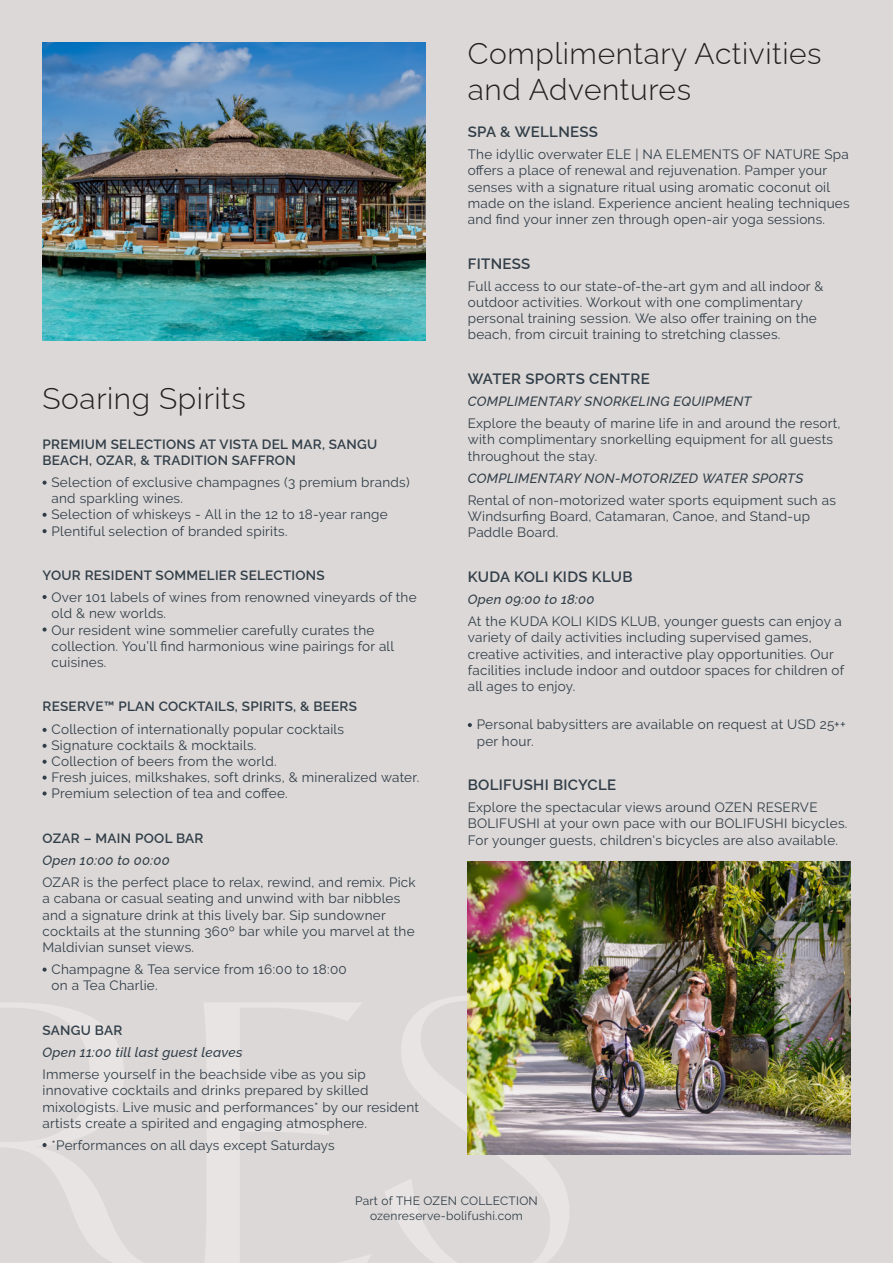
<style>
.page{position:relative;width:893px;height:1263px;background:#dcd8d7}
.page>*{position:absolute;margin:0;border:0;box-sizing:border-box;transform-origin:0 0}
.t1{font:300 30px/36px "Raleway";letter-spacing:.02em;color:#231f20}
.t2{font:600 15px "Raleway";letter-spacing:.02em;color:#313e48}
.t3{font:13.5px/16.2px "Raleway";letter-spacing:.02em;color:#313e48}
.t4{font:600 13.5px/16.2px "Raleway";letter-spacing:.02em;color:#313e48}
.t5{font:italic 500 13.5px "Raleway";letter-spacing:.02em;color:#313e48}
.t6{font:12px/15px "Raleway";letter-spacing:.02em;color:#313e48;text-align:center}
</style>
<div class="page">
<svg style="left:204px;top:1003px;width:167px;height:260px"></svg>
<svg style="left:385px;top:995px;width:184px;height:268px"></svg>
<img style="left:43px;top:43px;width:382px;height:297px">
<img style="left:468px;top:862px;width:382px;height:292px">
<svg style="left:43px;top:481px;width:4px;height:4px"></svg>
<svg style="left:43px;top:513px;width:4px;height:4px"></svg>
<svg style="left:43px;top:529px;width:4px;height:4px"></svg>
<svg style="left:43px;top:595px;width:4px;height:4px"></svg>
<svg style="left:468px;top:723px;width:4px;height:4px"></svg>
<svg style="left:43px;top:627px;width:4px;height:5px"></svg>
<svg style="left:43px;top:728px;width:4px;height:4px"></svg>
<svg style="left:43px;top:744px;width:4px;height:4px"></svg>
<svg style="left:43px;top:760px;width:4px;height:4px"></svg>
<svg style="left:43px;top:775px;width:4px;height:5px"></svg>
<svg style="left:43px;top:791px;width:4px;height:4px"></svg>
<svg style="left:43px;top:967px;width:4px;height:5px"></svg>
<svg style="left:0;top:1003px;width:143px;height:260px"></svg>
<h1 class="t1" style="left:43px;top:377px;width:205px">Soaring Spirits</h1>
<p class="t4" style="left:43px;top:434px;width:336px">PREMIUM SELECTIONS AT VISTA DEL MAR, SANGU<br>BEACH, OZAR, &amp; TRADITION SAFFRON</p>
<p class="t3" style="left:52px;top:474px;width:360px">Selection of exclusive champagnes (3 premium brands) and sparkling wines.<br>Selection of whiskeys - All in the 12 to 18-year range Plentiful selection of branded spirits.</p>
<p class="t4" style="left:43px;top:565px;width:284px">YOUR RESIDENT SOMMELIER SELECTIONS</p>
<p class="t3" style="left:52px;top:589px;width:367px">Over 101 labels of wines from renowned vineyards of the old &amp; new worlds.<br>Our resident wine sommelier carefully curates the collection. You’ll find harmonious wine pairings for all cuisines.</p>
<p class="t4" style="left:43px;top:697px;width:316px">RESERVE™ PLAN COCKTAILS, SPIRITS, &amp; BEERS</p>
<p class="t3" style="left:52px;top:721px;width:369px">Collection of internationally popular cocktails<br>Signature cocktails &amp; mocktails.<br>Collection of beers from the world.<br>Fresh juices, milkshakes, soft drinks, &amp; mineralized water.<br>Premium selection of tea and coffee.</p>
<p class="t4" style="left:43px;top:828px;width:162px">OZAR – MAIN POOL BAR</p>
<p class="t5" style="left:43px;top:849px;width:129px">Open 10:00 to 00:00</p>
<p class="t3" style="left:43px;top:874px;width:375px">OZAR is the perfect place to relax, rewind, and remix. Pick a cabana or casual seating and unwind with bar nibbles and a signature drink at this lively bar. Sip sundowner cocktails at the stunning 360º bar while you marvel at the Maldivian sunset views.</p>
<p class="t3" style="left:52px;top:961px;width:297px">Champagne &amp; Tea service from 16:00 to 18:00 on a Tea Charlie.</p>
<p class="t4" style="left:43px;top:1020px;width:81px">SANGU BAR</p>
<p class="t5" style="left:43px;top:1041px;width:201px">Open 11:00 till last guest leaves</p>
<p class="t3" style="left:43px;top:1066px;width:378px">Immerse yourself in the beachside vibe as you sip innovative cocktails and drinks prepared by skilled mixologists. Live music and performances* by our resident artists create a spirited and engaging atmosphere.</p>
<p class="t3" style="left:52px;top:1137px;width:285px">*Performances on all days except Saturdays</p>
<h1 class="t1" style="left:468px;top:32px;width:355px">Complimentary Activities and Adventures</h1>
<p class="t2" style="left:468px;top:120px;width:132px">SPA &amp; WELLNESS</p>
<p class="t3" style="left:468px;top:146px;width:383px">The idyllic overwater ELE | NA ELEMENTS OF NATURE Spa offers a place of renewal and rejuvenation. Pamper your senses with a signature ritual using aromatic coconut oil made on the island. Experience ancient healing techniques and find your inner zen through open-air yoga sessions.</p>
<p class="t2" style="left:468px;top:251px;width:64px">FITNESS</p>
<p class="t3" style="left:468px;top:278px;width:357px">Full access to our state-of-the-art gym and all indoor &amp; outdoor activities. Workout with one complimentary personal training session. We also offer training on the beach, from circuit training to stretching classes.</p>
<p class="t2" style="left:468px;top:366px;width:184px">WATER SPORTS CENTRE</p>
<p class="t5" style="left:468px;top:390px;width:285px">COMPLIMENTARY SNORKELING EQUIPMENT</p>
<p class="t3" style="left:468px;top:415px;width:374px">Explore the beauty of marine life in and around the resort, with complimentary snorkelling equipment for all guests throughout the stay.</p>
<p class="t5" style="left:468px;top:467px;width:337px">COMPLIMENTARY NON-MOTORIZED WATER SPORTS</p>
<p class="t3" style="left:468px;top:492px;width:370px">Rental of non-motorized water sports equipment such as<br>Windsurfing Board, Catamaran, Canoe, and Stand-up<br>Paddle Board.</p>
<p class="t2" style="left:468px;top:564px;width:166px">KUDA KOLI KIDS KLUB</p>
<p class="t5" style="left:468px;top:588px;width:128px">Open 09:00 to 18:00</p>
<p class="t3" style="left:468px;top:613px;width:378px">At the KUDA KOLI KIDS KLUB, younger guests can enjoy a variety of daily activities including supervised games, creative activities, and interactive play opportunities. Our facilities include indoor and outdoor spaces for children of all ages to enjoy.</p>
<p class="t3" style="left:477px;top:716px;width:370px">Personal babysitters are available on request at USD 25++ per hour.</p>
<p class="t2" style="left:468px;top:773px;width:150px">BOLIFUSHI BICYCLE</p>
<p class="t3" style="left:468px;top:799px;width:381px">Explore the spectacular views around OZEN RESERVE<br>BOLIFUSHI at your own pace with our BOLIFUSHI bicycles.<br>For younger guests, children's bicycles are also available.</p>
<p class="t6" style="left:355px;top:1193px;width:184px">Part of THE OZEN COLLECTION ozenreserve-bolifushi.com</p>
</div>
